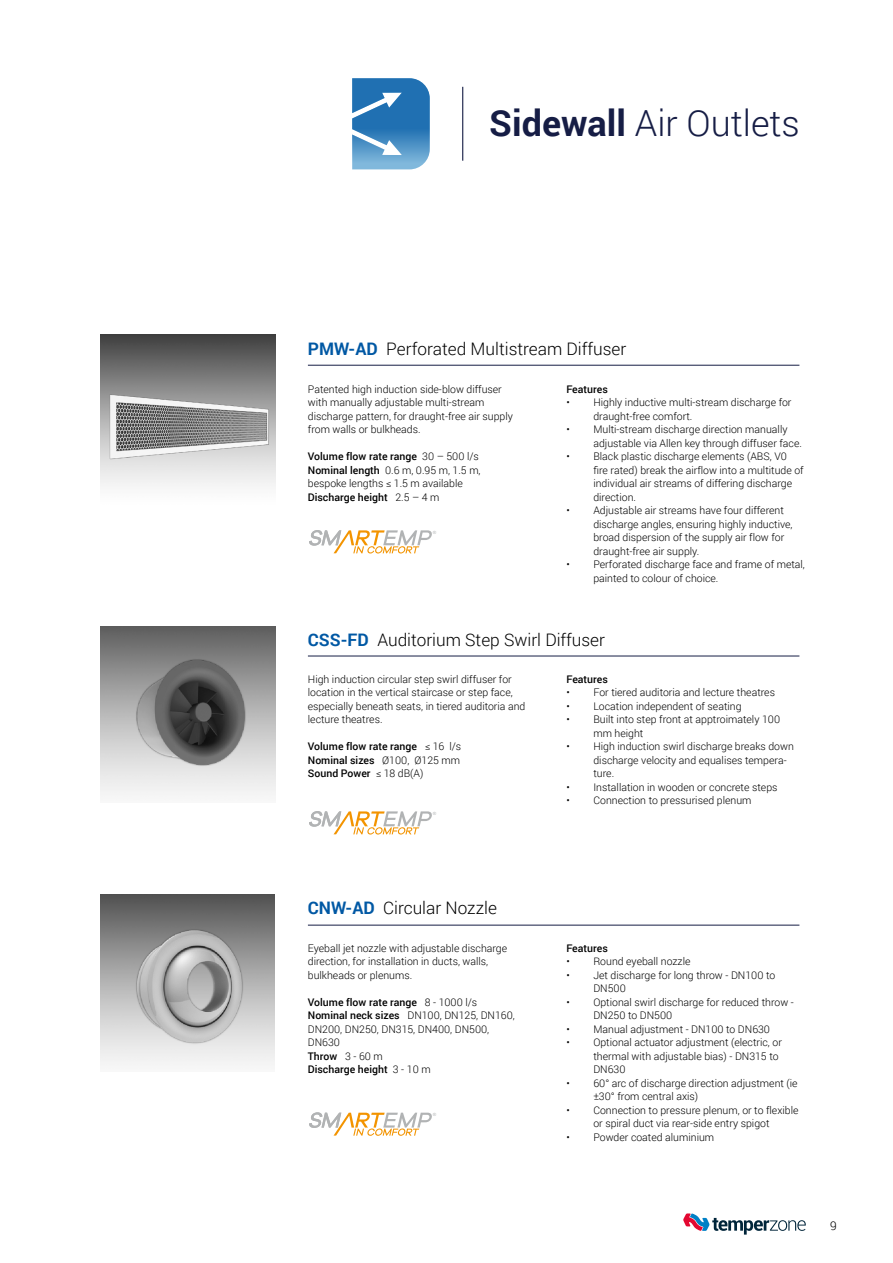
<style>
.page{position:relative;width:893px;height:1263px;background:#fff}
.page>*{position:absolute;margin:0;border:0;box-sizing:border-box;transform-origin:0 0}
.t1{font:300 36px "Roboto";color:#161d45}
.t2{font:300 17.25px "Roboto";color:#000}
.t3{font:300 12px "Roboto";color:#000}
.t4{font:300 10.5px/13.5px "Roboto";color:#000}
.t5{font:500 10.5px/13.5px "Roboto";color:#000;text-align:justify}
.t6{font:italic 4.35px "Arial";color:#b1b3b4}
.s1{font-weight:700}
.s2{font-weight:700;color:#0058a4}
.s3{font-weight:500}
.s4{font-weight:300}
</style>
<div class="page">
<svg style="left:683px;top:1213px;width:123px;height:21px"></svg>
<hr style="left:462px;top:87px;width:1px;height:74px;background:#161d45">
<svg style="left:352px;top:78px;width:78px;height:91px;background:#4f91c4"></svg>
<img style="left:101px;top:626px;width:175px;height:169px">
<hr style="left:308px;top:656px;width:491px;height:1px;background:#161d45">
<img style="left:101px;top:894px;width:174px;height:171px">
<hr style="left:308px;top:925px;width:491px;height:1px;background:#161d45">
<img style="left:101px;top:335px;width:174px;height:151px">
<hr style="left:308px;top:365px;width:491px;height:1px;background:#161d45">
<svg style="left:309px;top:1112px;width:123px;height:24px"></svg>
<svg style="left:309px;top:530px;width:123px;height:23px"></svg>
<svg style="left:309px;top:811px;width:123px;height:23px"></svg>
<h1 class="t1" style="left:489px;top:98px;width:312px"><span class="s1">Sidewall</span> Air Outlets</h1>
<h2 class="t2" style="left:308px;top:337px;width:320px"><span class="s2">PMW-AD</span> Perforated Multistream Diffuser</h2>
<p class="t4" style="left:308px;top:382px;width:207px">Patented high induction side-blow diffuser with manually adjustable multi-stream discharge pattern, for draught-free air supply from walls or bulkheads.</p>
<p class="t4" style="left:308px;top:449px;width:174px"><span class="s3">Volume flow rate range</span> 30 – 500 l/s<br><span class="s3">Nominal length</span> 0.6 m, 0.95 m, 1.5 m, bespoke lengths ≤ 1.5 m available<br><span class="s3">Discharge height</span> 2.5 – 4 m</p>
<p class="t6" style="left:433px;top:529px;width:5px">®</p>
<p class="t5" style="left:566px;top:382px;width:43px">Features</p>
<p class="t4" style="left:593px;top:395px;width:200px;text-indent:-27px">• Highly inductive multi-stream discharge for draught-free comfort.</p>
<p class="t4" style="left:593px;top:422px;width:210px;text-indent:-27px">• Multi-stream discharge direction manually adjustable via Allen key through diffuser face.</p>
<p class="t4" style="left:593px;top:449px;width:212px;text-indent:-27px">• Black plastic discharge elements (ABS, V0 fire rated) break the airflow into a multitude of individual air streams of differing discharge direction.</p>
<p class="t4" style="left:593px;top:503px;width:201px;text-indent:-27px">• Adjustable air streams have four different discharge angles, ensuring highly inductive, broad dispersion of the supply air flow for draught-free air supply.</p>
<p class="t4" style="left:593px;top:557px;width:213px;text-indent:-27px">• Perforated discharge face and frame of metal, painted to colour of choice.</p>
<h2 class="t2" style="left:308px;top:628px;width:299px"><span class="s2">CSS-FD</span> Auditorium Step Swirl Diffuser</h2>
<p class="t4" style="left:308px;top:672px;width:219px">High induction circular step swirl diffuser for location in the vertical staircase or step face, especially beneath seats, in tiered auditoria and lecture theatres.</p>
<p class="t5" style="left:308px;top:739px;width:155px">Volume flow rate range <span class="s4">≤ 16 l/s </span>Nominal sizes <span class="s4">Ø100, Ø125 mm </span>Sound Power <span class="s4">≤ 18 dB(A)</span></p>
<p class="t6" style="left:433px;top:810px;width:5px">®</p>
<p class="t5" style="left:566px;top:672px;width:43px">Features</p>
<p class="t4" style="left:566px;top:685px;width:210px">• For tiered auditoria and lecture theatres</p>
<p class="t4" style="left:566px;top:699px;width:177px">• Location independent of seating</p>
<p class="t4" style="left:593px;top:712px;width:188px;text-indent:-27px">• Built into step front at apptroimately 100 mm height</p>
<p class="t4" style="left:593px;top:739px;width:202px;text-indent:-27px">• High induction swirl discharge breaks down discharge velocity and equalises tempera&shy;ture.</p>
<p class="t4" style="left:566px;top:780px;width:213px">• Installation in wooden or concrete steps</p>
<p class="t4" style="left:566px;top:793px;width:187px">• Connection to pressurised plenum</p>
<h2 class="t2" style="left:308px;top:896px;width:191px"><span class="s2">CNW-AD</span> Circular Nozzle</h2>
<p class="t4" style="left:308px;top:941px;width:201px">Eyeball jet nozzle with adjustable discharge direction, for installation in ducts, walls, bulkheads or plenums.</p>
<p class="t4" style="left:308px;top:995px;width:208px"><span class="s3">Volume flow rate range</span> 8 - 1000 l/s<br><span class="s3">Nominal neck sizes</span> DN100, DN125, DN160,<br>DN200, DN250, DN315, DN400, DN500,<br>DN630<br><span class="s3">Throw</span> 3 - 60 m<br><span class="s3">Discharge height</span> 3 - 10 m</p>
<p class="t6" style="left:433px;top:1111px;width:5px">®</p>
<p class="t5" style="left:566px;top:941px;width:43px">Features</p>
<p class="t4" style="left:566px;top:954px;width:126px">• Round eyeball nozzle</p>
<p class="t4" style="left:593px;top:968px;width:183px;text-indent:-27px">• Jet discharge for long throw - DN100 to<br>DN500</p>
<p class="t4" style="left:593px;top:995px;width:202px;text-indent:-27px">• Optional swirl discharge for reduced throw -<br>DN250 to DN500</p>
<p class="t4" style="left:566px;top:1022px;width:205px">• Manual adjustment - DN100 to DN630</p>
<p class="t4" style="left:593px;top:1035px;width:190px;text-indent:-27px">• Optional actuator adjustment (electric, or thermal with adjustable bias) - DN315 to<br>DN630</p>
<p class="t4" style="left:593px;top:1076px;width:206px;text-indent:-27px">• 60° arc of discharge direction adjustment (ie ±30° from central axis)</p>
<p class="t4" style="left:566px;top:1103px;width:234px;text-align:center">• Connection to pressure plenum, or to flexible or spiral duct via rear-side entry spigot</p>
<p class="t4" style="left:566px;top:1130px;width:149px">• Powder coated aluminium</p>
<p class="t3" style="left:830px;top:1217px;width:8px">9</p>
</div>
